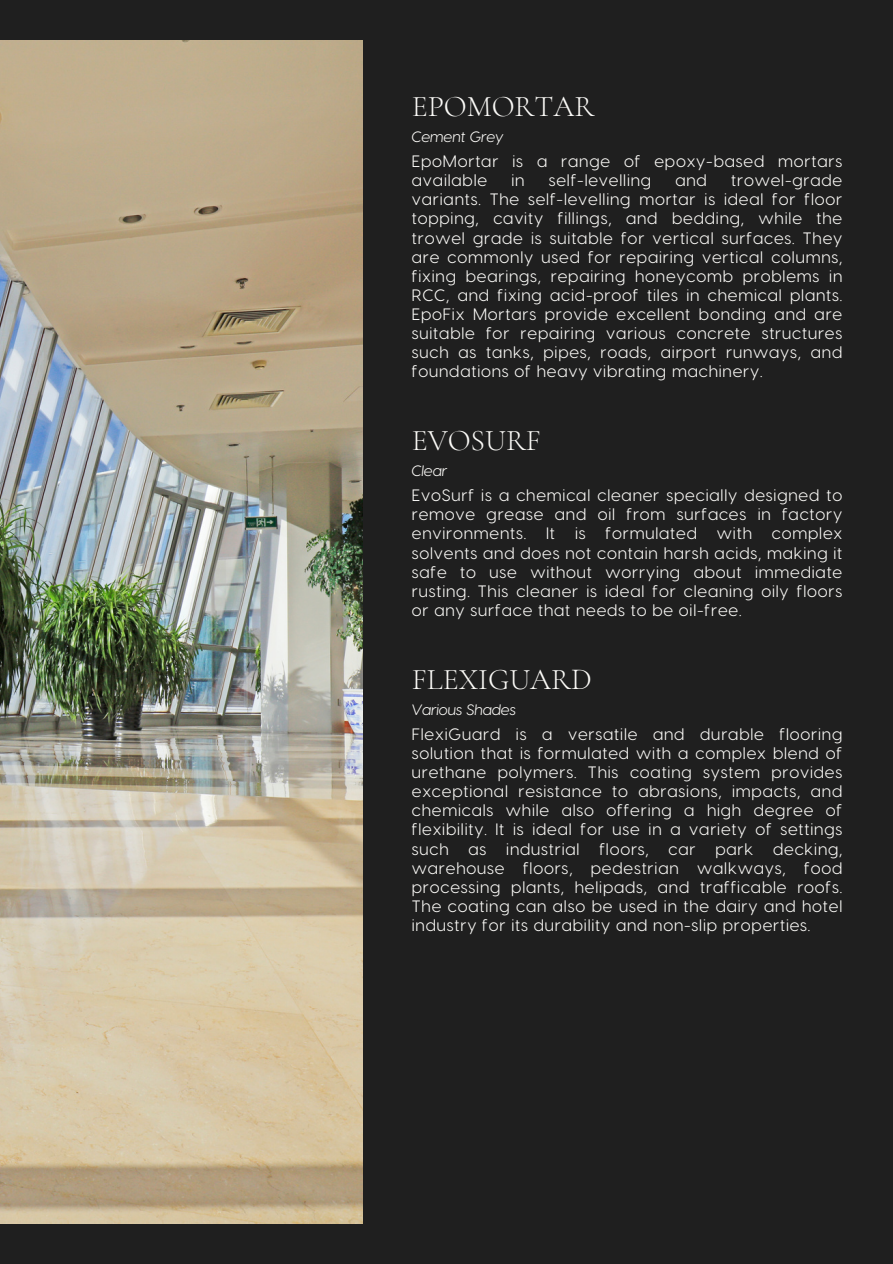
<style>
.page{position:relative;width:893px;height:1264px;background:#fff}
.page>*{position:absolute;margin:0;border:0;box-sizing:border-box;transform-origin:0 0}
.t1{font:300 30px "Cormorant Garamond";color:#fcfbf8}
.t2{font:16.5px/19.2px "Visby CF";letter-spacing:.05em;color:#fcfbf8;text-align:justify}
.t3{font:italic 15px "Visby CF";color:#fcfbf8}
</style>
<div class="page">
<div style="left:0;top:0;width:892px;height:1263px;background:#1f1f1f"></div>
<img style="left:0;top:40px;width:362px;height:1183px">
<h1 class="t1" style="left:412px;top:88px;width:184px">EPOMORTAR</h1>
<p class="t3" style="left:412px;top:127px;width:94px">Cement Grey</p>
<p class="t2" style="left:412px;top:151px;width:432px">EpoMortar is a range of epoxy-based mortars available</p>
<p class="t2" style="left:511px;top:170px;width:15px">in</p>
<p class="t2" style="left:548px;top:170px;width:104px">self-levelling</p>
<p class="t2" style="left:675px;top:170px;width:33px">and</p>
<p class="t2" style="left:412px;top:170px;width:432px;text-indent:319px">trowel-grade variants. The self-levelling mortar is ideal for floor topping, cavity fillings, and bedding, while the trowel grade is suitable for vertical surfaces. They are commonly used for repairing vertical columns, fixing bearings, repairing honeycomb problems in RCC, and fixing acid-proof tiles in chemical plants.<br>EpoFix Mortars provide excellent bonding and are suitable for repairing various concrete structures such as tanks, pipes, roads, airport runways, and foundations of heavy vibrating machinery.</p>
<h1 class="t1" style="left:412px;top:422px;width:131px">EVOSURF</h1>
<p class="t3" style="left:412px;top:461px;width:37px">Clear</p>
<p class="t2" style="left:412px;top:484px;width:432px">EvoSurf is a chemical cleaner specially designed to remove grease and oil from surfaces in factory environments. It is formulated with complex solvents and does not contain harsh acids, making it safe to use without worrying about immediate rusting. This cleaner is ideal for cleaning oily floors or any surface that needs to be oil-free.</p>
<p class="t1" style="left:412px;top:661px;width:181px">FLEXIGUARD</p>
<h1 class="t3" style="left:412px;top:699px;width:106px">Various Shades</h1>
<p class="t2" style="left:412px;top:723px;width:432px">FlexiGuard is a versatile and durable flooring solution that is formulated with a complex blend of urethane polymers. This coating system provides exceptional resistance to abrasions, impacts, and chemicals while also offering a high degree of flexibility. It is ideal for use in a variety of settings such as industrial floors, car park decking, warehouse floors, pedestrian walkways, food processing plants, helipads, and trafficable roofs.<br>The coating can also be used in the dairy and hotel industry for its durability and non-slip properties.</p>
</div>
